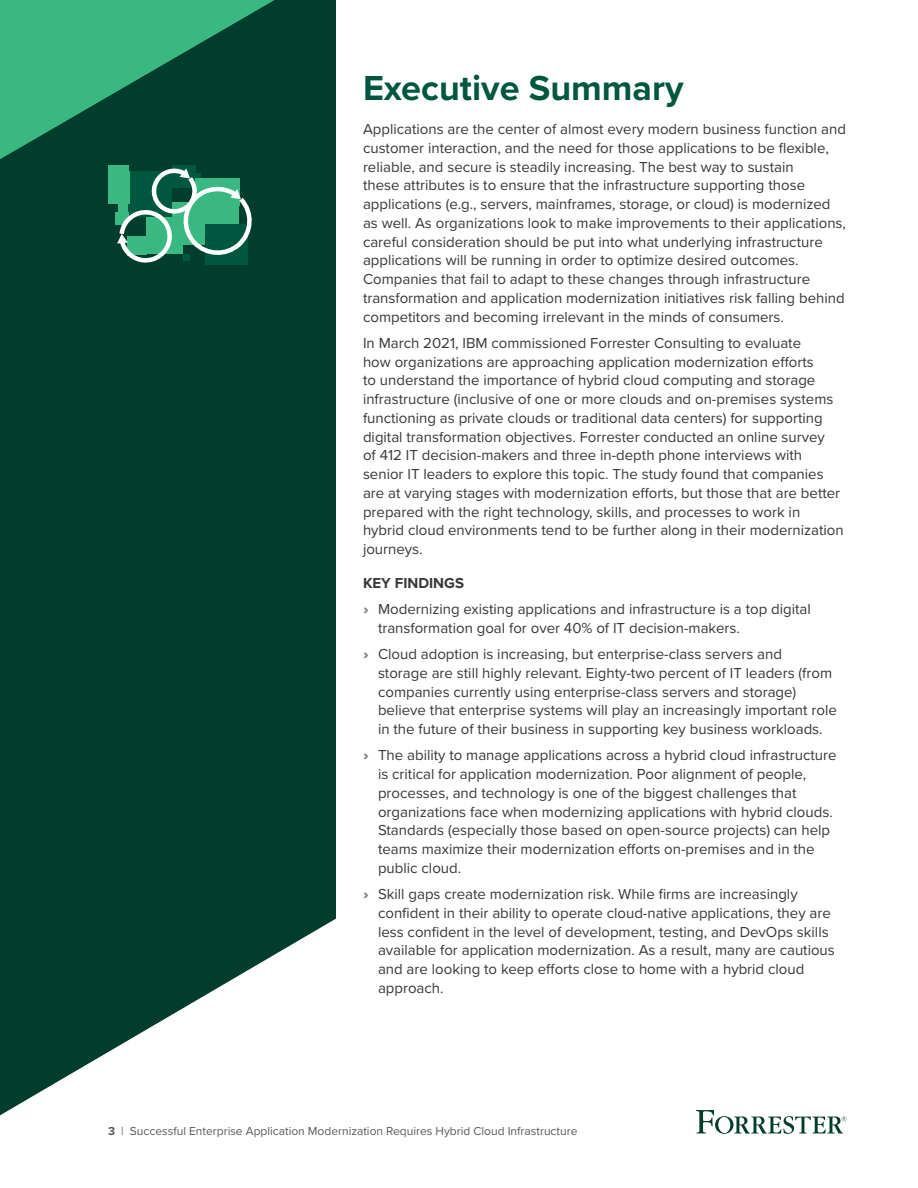
<style>
.page{position:relative;width:918px;height:1188px;background:#fff}
.page>*{position:absolute;margin:0;border:0;box-sizing:border-box;transform-origin:0 0}
.t1{font:700 36px "Proxima Nova";color:#005740}
.t2{font:15px/18.8px "Proxima Nova";color:#383839}
.t3{font:12px "Proxima Nova";color:#58595b}
.s1{font-weight:700}
.s2{font-weight:900;color:#808285}
</style>
<div class="page">
<svg style="left:0;top:0;width:336px;height:1115px;background:#1c5243"></svg>
<svg style="left:696px;top:1110px;width:150px;height:24px"></svg>
<div style="left:131px;top:255px;width:15px;height:16px;background:#013d2d"></div>
<div style="left:206px;top:224px;width:42px;height:41px;background:#005740"></div>
<svg style="left:0;top:0;width:274px;height:263px;background:#1d7253"></svg>
<h1 class="t1" style="left:363px;top:62px;width:322px">Executive Summary</h1>
<p class="t2" style="left:363px;top:119px;width:485px">Applications are the center of almost every modern business function and customer interaction, and the need for those applications to be flexible, reliable, and secure is steadily increasing. The best way to sustain<br>these attributes is to ensure that the infrastructure supporting those applications (e.g., servers, mainframes, storage, or cloud) is modernized as well. As organizations look to make improvements to their applications, careful consideration should be put into what underlying infrastructure applications will be running in order to optimize desired outcomes.<br>Companies that fail to adapt to these changes through infrastructure transformation and application modernization initiatives risk falling behind competitors and becoming irrelevant in the minds of consumers.</p>
<p class="t2" style="left:363px;top:333px;width:482px">In March 2021, IBM commissioned Forrester Consulting to evaluate<br>how organizations are approaching application modernization efforts<br>to understand the importance of hybrid cloud computing and storage infrastructure (inclusive of one or more clouds and on-premises systems functioning as private clouds or traditional data centers) for supporting digital transformation objectives. Forrester conducted an online survey<br>of 412 IT decision-makers and three in-depth phone interviews with senior IT leaders to explore this topic. The study found that companies are at varying stages with modernization efforts, but those that are better prepared with the right technology, skills, and processes to work in hybrid cloud environments tend to be further along in their modernization journeys.</p>
<p class="t2" style="left:363px;top:569px;width:449px;line-height:26.2px"><span class="s1">KEY FINDINGS<br></span><span class="s2">›</span> Modernizing existing applications and infrastructure is a top digital</p>
<p class="t2" style="left:363px;top:614px;width:421px;line-height:26.2px;text-indent:15px">transformation goal for over 40% of IT decision-makers.<br><span class="s2">›</span> Cloud adoption is increasing, but enterprise-class servers and</p>
<p class="t2" style="left:378px;top:663px;width:460px">storage are still highly relevant. Eighty-two percent of IT leaders (from companies currently using enterprise-class servers and storage) believe that enterprise systems will play an increasingly important role in the future of their business in supporting key business workloads.</p>
<p class="t2" style="left:378px;top:745px;width:460px;text-indent:-15px"><span class="s2">›</span> The ability to manage applications across a hybrid cloud infrastructure is critical for application modernization. Poor alignment of people, processes, and technology is one of the biggest challenges that organizations face when modernizing applications with hybrid clouds.<br>Standards (especially those based on open-source projects) can help teams maximize their modernization efforts on-premises and in the public cloud.</p>
<p class="t2" style="left:378px;top:884px;width:458px;text-indent:-15px"><span class="s2">›</span> Skill gaps create modernization risk. While firms are increasingly confident in their ability to operate cloud-native applications, they are less confident in the level of development, testing, and DevOps skills available for application modernization. As a result, many are cautious and are looking to keep efforts close to home with a hybrid cloud approach.</p>
<p class="t3" style="left:108px;top:1122px;width:471px"><span class="s1">3</span> | Successful Enterprise Application Modernization Requires Hybrid Cloud Infrastructure</p>
</div>
